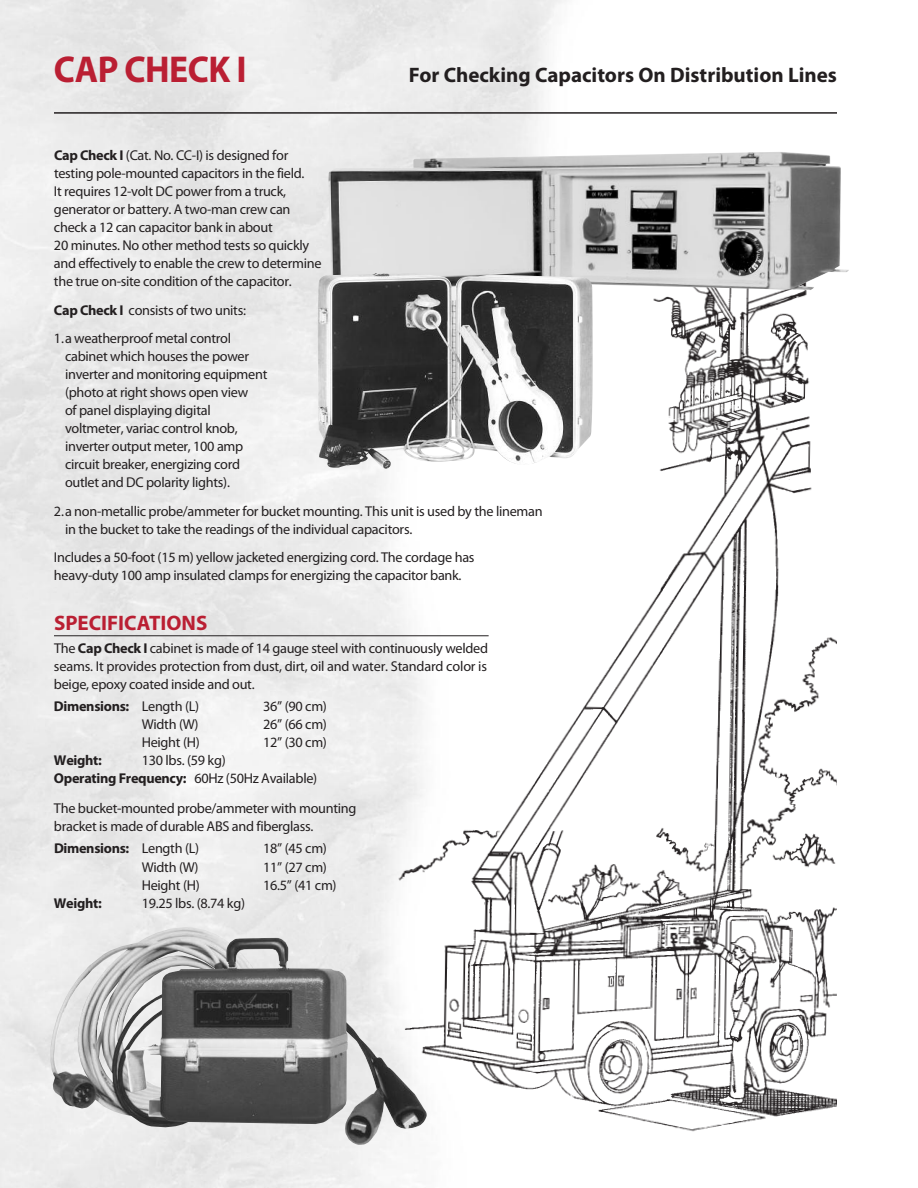
<style>
.page{position:relative;width:918px;height:1188px;background:#fff}
.page>*{position:absolute;margin:0;border:0;box-sizing:border-box;transform-origin:0 0}
.t1{font:700 37.5px "Myriad Pro";letter-spacing:-.015em;color:#ba1f33;scale:.95 1}
.t2{font:700 21px "Myriad Pro";color:#231f20}
.t3{font:700 21px "Myriad Pro";color:#ba1f33}
.t4{font:14.25px/18px "Myriad Pro";letter-spacing:-.02em;color:#231f20}
.t5{font:700 14.25px "Myriad Pro";letter-spacing:-.02em;color:#231f20}
.s1{font-weight:700}
.s2{font-weight:400}
</style>
<div class="page">
<img style="left:50px;top:927px;width:228px;height:201px">
<img style="left:323px;top:1005px;width:46px;height:140px">
<img style="left:369px;top:293px;width:468px;height:874px">
<hr style="left:54px;top:112px;width:783px;height:2px;background:#231f20">
<hr style="left:54px;top:635px;width:435px;height:1px;background:#231f20">
<img style="left:329px;top:152px;width:520px;height:141px">
<img style="left:317px;top:273px;width:276px;height:196px">
<img style="left:125px;top:938px;width:223px;height:186px">
<h1 class="t1" style="left:54px;top:55px;width:204px">CAP CHECK I</h1>
<h2 class="t2" style="left:409px;top:67px;width:430px">For Checking Capacitors On Distribution Lines</h2>
<p class="t4" style="left:54px;top:148px;width:269px"><span class="s1">Cap Check I</span> (Cat. No. CC-I) is designed for testing pole-mounted capacitors in the field.<br>It requires 12-volt DC power from a truck, generator or battery. A two-man crew can check a 12 can capacitor bank in about<br>20 minutes. No other method tests so quickly and effectively to enable the crew to determine the true on-site condition of the capacitor.</p>
<p class="t4" style="left:54px;top:297px;width:194px;line-height:28.5px"><span class="s1">Cap Check I</span> consists of two units:<br>1.a weatherproof metal control</p>
<p class="t4" style="left:65px;top:349px;width:204px">cabinet which houses the power inverter and monitoring equipment (photo at right shows open view<br>of panel displaying digital voltmeter, variac control knob, inverter output meter, 100 amp circuit breaker, energizing cord outlet and DC polarity lights).</p>
<p class="t4" style="left:65px;top:503px;width:479px;text-indent:-11px">2.a non-metallic probe/ammeter for bucket mounting. This unit is used by the lineman in the bucket to take the readings of the individual capacitors.</p>
<p class="t4" style="left:54px;top:550px;width:422px">Includes a 50-foot (15 m) yellow jacketed energizing cord. The cordage has heavy-duty 100 amp insulated clamps for energizing the capacitor bank.</p>
<h2 class="t3" style="left:54px;top:615px;width:155px">SPECIFICATIONS</h2>
<p class="t4" style="left:54px;top:640px;width:436px;text-align:justify">The <span class="s1">Cap Check I</span> cabinet is made of 14 gauge steel with continuously welded seams. It provides protection from dust, dirt, oil and water. Standard color is beige, epoxy coated inside and out.</p>
<p class="t5" style="left:54px;top:701px;width:147px">Dimensions: <span class="s2">Length (L)</span></p>
<p class="t4" style="left:263px;top:698px;width:65px">36” (90 cm)</p>
<p class="t4" style="left:142px;top:716px;width:58px">Width (W)</p>
<p class="t4" style="left:263px;top:716px;width:65px">26” (66 cm)</p>
<p class="t4" style="left:142px;top:734px;width:60px">Height (H)</p>
<p class="t4" style="left:263px;top:734px;width:65px">12” (30 cm)</p>
<p class="t5" style="left:54px;top:755px;width:49px">Weight:</p>
<p class="t4" style="left:54px;top:752px;width:265px;text-align:center">130 lbs. (59 kg)<br><span class="s1">Operating Frequency:</span> 60Hz (50Hz Available)</p>
<p class="t4" style="left:54px;top:800px;width:304px">The bucket-mounted probe/ammeter with mounting bracket is made of durable ABS and fiberglass.</p>
<p class="t5" style="left:54px;top:843px;width:147px">Dimensions: <span class="s2">Length (L)</span></p>
<p class="t4" style="left:263px;top:841px;width:65px">18” (45 cm)</p>
<p class="t4" style="left:142px;top:859px;width:58px">Width (W)</p>
<p class="t4" style="left:263px;top:859px;width:65px">11” (27 cm)</p>
<p class="t4" style="left:142px;top:877px;width:60px">Height (H)</p>
<p class="t4" style="left:263px;top:877px;width:75px">16.5” (41 cm)</p>
<p class="t5" style="left:54px;top:897px;width:49px">Weight:</p>
<p class="t4" style="left:142px;top:895px;width:105px">19.25 lbs. (8.74 kg)</p>
</div>
